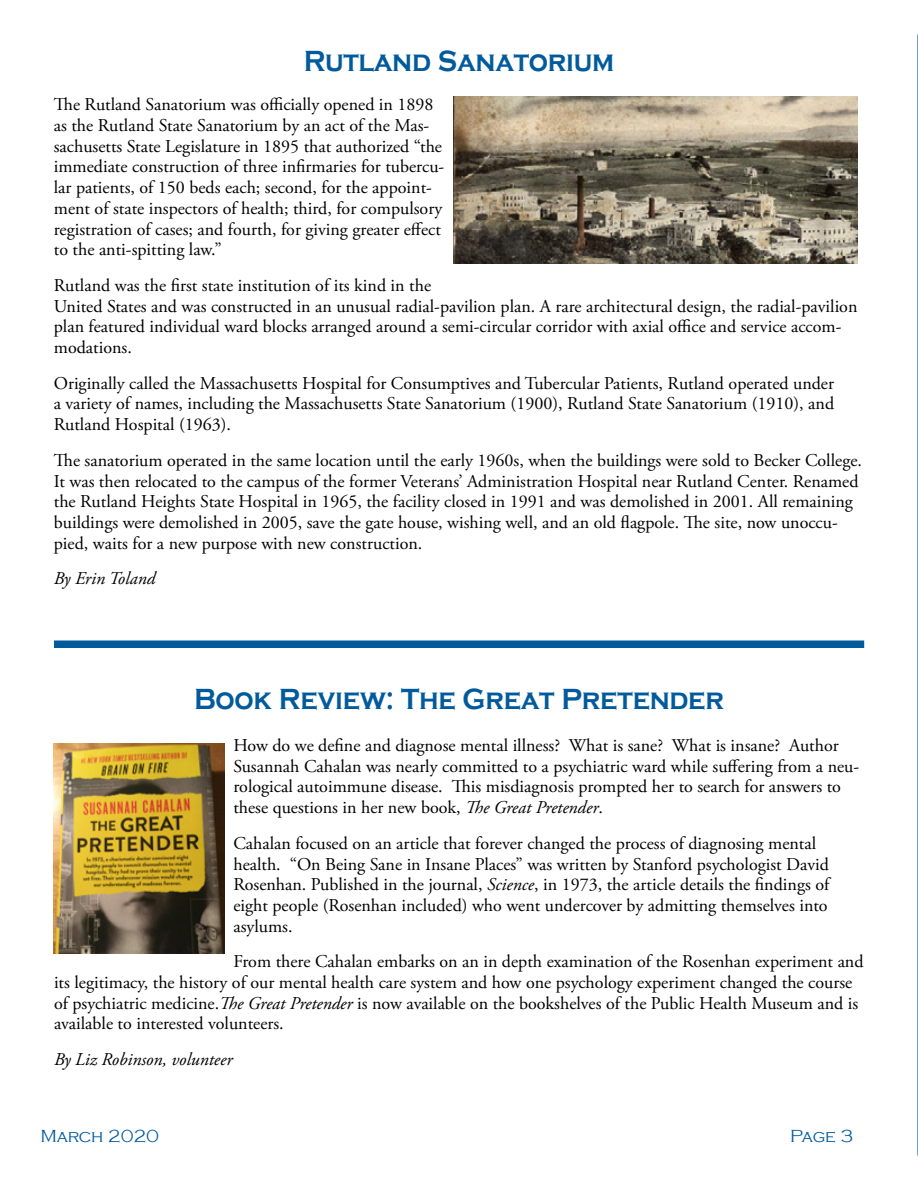
<style>
.page{position:relative;width:918px;height:1188px;background:#fff}
.page>*{position:absolute;margin:0;border:0;box-sizing:border-box;transform-origin:0 0}
.Headline_level_2{font:700 30px "Copperplate Gothic";letter-spacing:-.01em;color:#005a9c;scale:.9 1}
.t1{font:18px/20.7px "Adobe Garamond Pro";color:#000}
.t2{font:italic 18px "Adobe Garamond Pro";color:#000}
.t3{font:300 18px "Copperplate Gothic";letter-spacing:-.01em;color:#005a9c}
.s1{font-style:italic}
</style>
<div class="page">
<hr style="left:917px;top:34px;width:1px;height:1122px;background:#005a9c">
<img style="left:454px;top:96px;width:404px;height:168px">
<div style="left:54px;top:640px;width:810px;height:8px;background:#005a9c"></div>
<img style="left:54px;top:744px;width:170px;height:210px">
<p class="Headline_level_2" style="left:304px;top:45px;width:346px">Rutland Sanatorium</p>
<p class="t1" style="left:54px;top:95px;width:392px">The Rutland Sanatorium was officially opened in 1898 as the Rutland State Sanatorium by an act of the Mas&shy;sachusetts State Legislature in 1895 that authorized “the immediate construction of three infirmaries for tubercu&shy;lar patients, of 150 beds each; second, for the appoint&shy;ment of state inspectors of health; third, for compulsory registration of cases; and fourth, for giving greater effect to the anti-spitting law.”</p>
<p class="t1" style="left:54px;top:276px;width:805px">Rutland was the first state institution of its kind in the<br>United States and was constructed in an unusual radial-pavilion plan. A rare architectural design, the radial-pavilion plan featured individual ward blocks arranged around a semi-circular corridor with axial office and service accom&shy;modations.</p>
<p class="t1" style="left:54px;top:373px;width:782px;text-align:justify">Originally called the Massachusetts Hospital for Consumptives and Tubercular Patients, Rutland operated under a variety of names, including the Massachusetts State Sanatorium (1900), Rutland State Sanatorium (1910), and Rutland Hospital (1963).</p>
<p class="t1" style="left:54px;top:450px;width:810px">The sanatorium operated in the same location until the early 1960s, when the buildings were sold to Becker College.<br>It was then relocated to the campus of the former Veterans’ Administration Hospital near Rutland Center. Renamed the Rutland Heights State Hospital in 1965, the facility closed in 1991 and was demolished in 2001. All remaining buildings were demolished in 2005, save the gate house, wishing well, and an old flagpole. The site, now unoccu&shy;pied, waits for a new purpose with new construction.</p>
<p class="t2" style="left:54px;top:568px;width:103px">By Erin Toland</p>
<p class="Headline_level_2" style="left:194px;top:682px;width:590px">Book Review: The Great Pretender</p>
<p class="t1" style="left:233px;top:736px;width:627px">How do we define and diagnose mental illness? What is sane? What is insane? Author Susannah Cahalan was nearly committed to a psychiatric ward while suffering from a neu&shy;rological autoimmune disease. This misdiagnosis prompted her to search for answers to these questions in her new book, <span class="s1">The Great Pretender</span>.</p>
<p class="t1" style="left:233px;top:833px;width:597px">Cahalan focused on an article that forever changed the process of diagnosing mental health. “On Being Sane in Insane Places” was written by Stanford psychologist David Rosenhan. Published in the journal, <span class="s1">Science</span>, in 1973, the article details the findings of eight people (Rosenhan included) who went undercover by admitting themselves into asylums.</p>
<p class="t1" style="left:54px;top:952px;width:811px;text-indent:179px">From there Cahalan embarks on an in depth examination of the Rosenhan experiment and its legitimacy, the history of our mental health care system and how one psychology experiment changed the course of psychiatric medicine.<span class="s1">The Great Pretender</span> is now available on the bookshelves of the Public Health Museum and is available to interested volunteers.</p>
<p class="t2" style="left:54px;top:1049px;width:180px">By Liz Robinson, volunteer</p>
<p class="t3" style="left:40px;top:1127px;width:120px">March 2020</p>
<p class="t3" style="left:790px;top:1127px;width:65px">Page 3</p>
</div>
